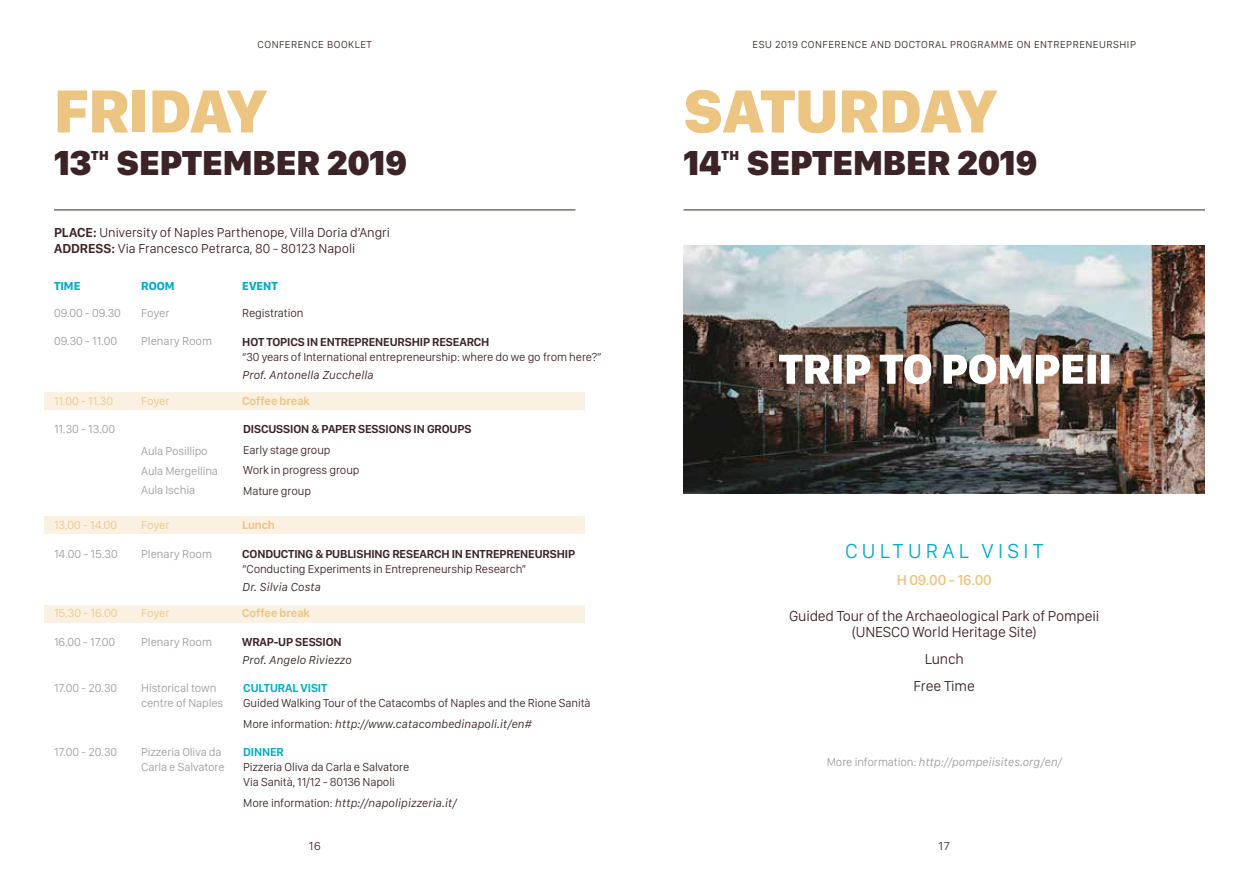
<style>
.page{position:relative;width:1259px;height:893px;background:#fff}
.page>*{position:absolute;margin:0;border:0;box-sizing:border-box;transform-origin:0 0}
.t1{font:800 63px "SF Compact Display";color:#ecc583}
.t2{font:900 36px "SF Compact Display";color:#3c2325}
.t3{font:300 21px "SF Compact Display";letter-spacing:.2em;color:#00adc2}
.t4{font:300 15px/16.5px "SF Compact Display";letter-spacing:-.01em;color:#3c2325;text-align:center}
.t5{font:500 15px "SF Compact Display";letter-spacing:-.01em;color:#ecc583}
.t6{font:300 13.5px/16.5px "SF Compact Display";color:#3c2325}
.t7{font:900 13.5px "SF Compact Display";color:#3c2325}
.t8{font:300 12px/19.5px "SF Compact Display";letter-spacing:-.01em;color:#3c2325}
.t9{font:300 12px/19.5px "SF Compact Display";letter-spacing:-.01em;color:#9d9d9c}
.t10{font:italic 300 12px "SF Compact Text";letter-spacing:-.01em;color:#3c2325}
.t11{font:600 12px "SF Compact Display";letter-spacing:-.01em;color:#3c2325}
.t12{font:300 12px "SF Compact Display";color:#ecc583}
.t13{font:italic 300 12px "SF Compact Text";letter-spacing:-.01em;color:#9d9d9c}
.t14{font:600 12px "SF Compact Display";letter-spacing:-.01em;color:#ecc583}
.t15{font:600 12px "SF Compact Display";letter-spacing:-.01em;color:#00adc2}
.t16{font:700 12px "SF Compact Display";color:#00adc2}
.t17{font:300 10.5px "SF Compact Display";letter-spacing:.05em;color:#3c2325}
.s1{font-weight:600}
.s2{font-family:"SF Compact Display";font-style:normal}
</style>
<div class="page">
<div style="left:44px;top:392px;width:541px;height:18px;background:#faf1e2"></div>
<div style="left:44px;top:517px;width:541px;height:17px;background:#faf1e2"></div>
<div style="left:44px;top:605px;width:541px;height:17px;background:#faf1e2"></div>
<hr style="left:54px;top:210px;width:521px;height:1px;background:#2c2b19">
<hr style="left:683px;top:210px;width:522px;height:1px;background:#2c2b19">
<img style="left:683px;top:245px;width:522px;height:248px">
<img style="left:779px;top:354px;width:330px;height:30px">
<p class="t17" style="left:258px;top:37px;width:116px">CONFERENCE BOOKLET</p>
<h1 class="t1" style="left:54px;top:66px;width:213px">FRIDAY</h1>
<h2 class="t2" style="left:54px;top:137px;width:39px">13</h2>
<p class="t7" style="left:91px;top:146px;width:19px">TH</p>
<h2 class="t2" style="left:116px;top:137px;width:292px">SEPTEMBER 2019</h2>
<p class="t6" style="left:54px;top:223px;width:337px"><span class="s1">PLACE:</span> University of Naples Parthenope, Villa Doria d’Angri<br><span class="s1">ADDRESS:</span> Via Francesco Petrarca, 80 - 80123 Napoli</p>
<p class="t16" style="left:54px;top:277px;width:28px">TIME</p>
<p class="t16" style="left:141px;top:277px;width:35px">ROOM</p>
<p class="t9" style="left:54px;top:302px;width:68px">09.00 - 09.30</p>
<p class="t9" style="left:141px;top:302px;width:30px">Foyer</p>
<p class="t8" style="left:242px;top:302px;width:63px">Registration</p>
<p class="t16" style="left:242px;top:277px;width:37px">EVENT</p>
<p class="t9" style="left:54px;top:331px;width:64px">09.30 - 11.00</p>
<p class="t9" style="left:141px;top:331px;width:72px">Plenary Room</p>
<p class="t11" style="left:242px;top:333px;width:249px">HOT TOPICS IN ENTREPRENEURSHIP RESEARCH</p>
<p class="t8" style="left:242px;top:346px;width:361px">“30 years of International entrepreneurship: where do we go from here?”</p>
<p class="t10" style="left:242px;top:366px;width:133px">Prof. Antonella Zucchella</p>
<p class="t12" style="left:54px;top:393px;width:60px">11.00 - 11.30</p>
<p class="t12" style="left:141px;top:393px;width:30px">Foyer</p>
<p class="t14" style="left:242px;top:392px;width:69px">Coffee break</p>
<p class="t9" style="left:54px;top:419px;width:63px">11.30 - 13.00</p>
<p class="t9" style="left:141px;top:441px;width:78px">Aula Posillipo<br>Aula Mergellina<br>Aula Ischia</p>
<p class="t11" style="left:243px;top:421px;width:230px">DISCUSSION &amp; PAPER SESSIONS IN GROUPS</p>
<p class="t8" style="left:243px;top:440px;width:118px">Early stage group<br>Work in progress group</p>
<p class="t8" style="left:243px;top:481px;width:69px">Mature group</p>
<p class="t12" style="left:54px;top:517px;width:65px">13.00 - 14.00</p>
<p class="t12" style="left:141px;top:517px;width:30px">Foyer</p>
<p class="t14" style="left:242px;top:517px;width:34px">Lunch</p>
<p class="t9" style="left:54px;top:543px;width:65px">14.00 - 15.30</p>
<p class="t9" style="left:141px;top:543px;width:72px">Plenary Room</p>
<p class="t11" style="left:242px;top:546px;width:334px">CONDUCTING &amp; PUBLISHING RESEARCH IN ENTREPRENEURSHIP</p>
<p class="t8" style="left:242px;top:559px;width:286px">“Conducting Experiments in Entrepreneurship Research”</p>
<p class="t10" style="left:242px;top:579px;width:80px">Dr. Silvia Costa</p>
<p class="t12" style="left:54px;top:605px;width:65px">15.30 - 16.00</p>
<p class="t12" style="left:141px;top:605px;width:30px">Foyer</p>
<p class="t14" style="left:242px;top:605px;width:69px">Coffee break</p>
<p class="t9" style="left:54px;top:632px;width:63px">16.00 - 17.00</p>
<p class="t9" style="left:141px;top:632px;width:72px">Plenary Room</p>
<p class="t11" style="left:242px;top:634px;width:101px">WRAP-UP SESSION</p>
<p class="t10" style="left:242px;top:652px;width:111px">Prof. Angelo Riviezzo</p>
<p class="t9" style="left:54px;top:678px;width:65px">17.00 - 20.30</p>
<p class="t9" style="left:141px;top:680px;width:84px;line-height:15px">Historical town centre of Naples</p>
<p class="t15" style="left:243px;top:680px;width:86px">CULTURAL VISIT</p>
<p class="t8" style="left:243px;top:693px;width:349px">Guided Walking Tour of the Catacombs of Naples and the Rione Sanità</p>
<p class="t10" style="left:243px;top:716px;width:290px"><span class="s2">More information:</span> http://www.catacombedinapoli.it/en#</p>
<p class="t17" style="left:752px;top:37px;width:385px">ESU 2019 CONFERENCE AND DOCTORAL PROGRAMME ON ENTREPRENEURSHIP</p>
<h1 class="t1" style="left:683px;top:66px;width:314px">SATURDAY</h1>
<h2 class="t2" style="left:683px;top:137px;width:40px">14</h2>
<p class="t7" style="left:721px;top:146px;width:19px">TH</p>
<h2 class="t2" style="left:747px;top:137px;width:292px">SEPTEMBER 2019</h2>
<h3 class="t3" style="left:845px;top:537px;width:200px">CULTURAL VISIT</h3>
<p class="t5" style="left:896px;top:570px;width:97px">H 09.00 - 16.00</p>
<p class="t4" style="left:789px;top:607px;width:312px">Guided Tour of the Archaeological Park of Pompeii (UNESCO World Heritage Site)</p>
<p class="t4" style="left:913px;top:645px;width:63px;line-height:27px">Lunch<br>Free Time</p>
<p class="t9" style="left:54px;top:742px;width:65px">17.00 - 20.30</p>
<p class="t9" style="left:141px;top:744px;width:85px;line-height:15px">Pizzeria Oliva da<br>Carla e Salvatore</p>
<p class="t15" style="left:243px;top:744px;width:42px">DINNER</p>
<p class="t13" style="left:827px;top:754px;width:236px"><span class="s2">More information:</span> http://pompeiisites.org/en/</p>
<p class="t8" style="left:243px;top:759px;width:168px;line-height:15px">Pizzeria Oliva da Carla e Salvatore<br>Via Sanità, 11/12 - 80136 Napoli</p>
<p class="t10" style="left:243px;top:795px;width:215px"><span class="s2">More information:</span> http://napolipizzeria.it/</p>
<p class="t8" style="left:309px;top:836px;width:13px">16</p>
<p class="t8" style="left:938px;top:836px;width:13px">17</p>
</div>
